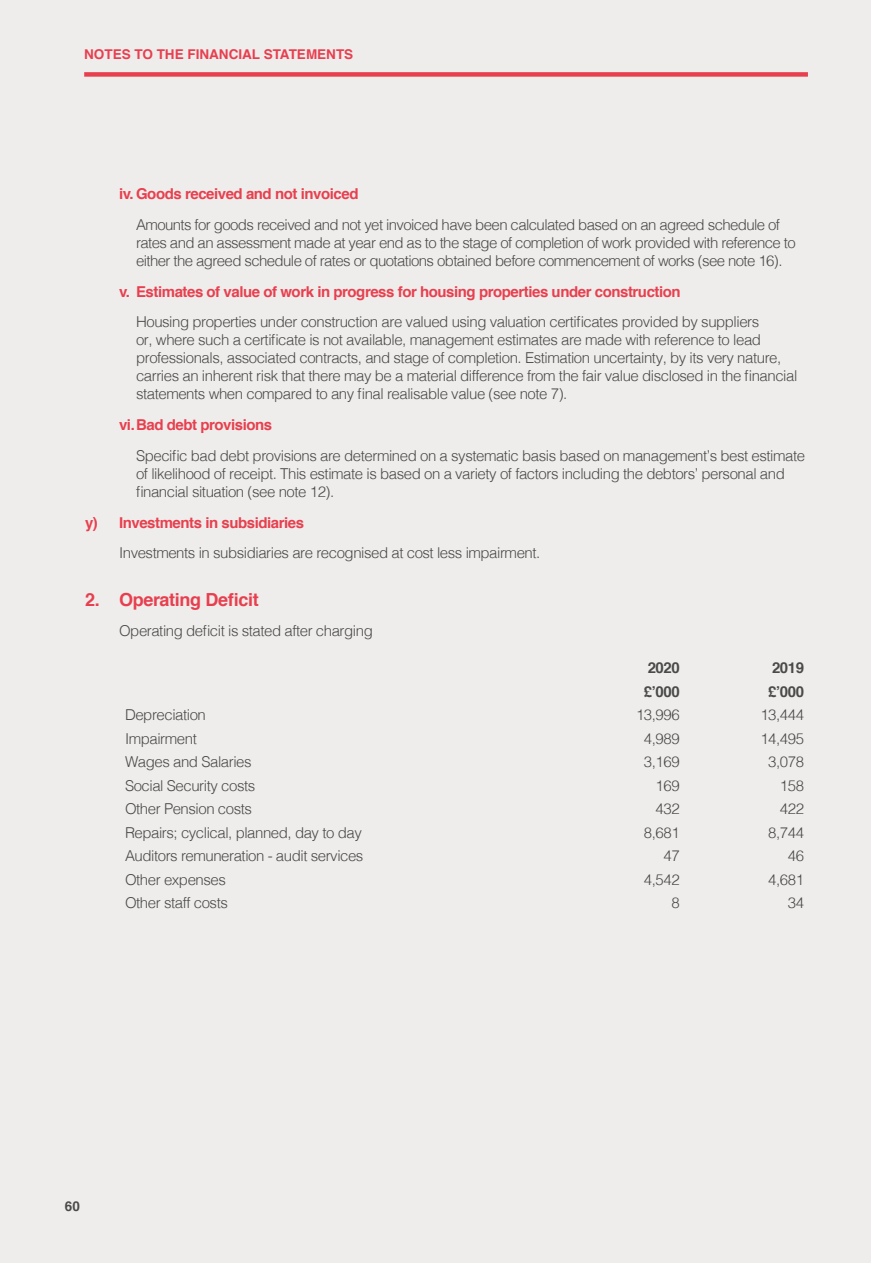
<style>
.page{position:relative;width:893px;height:1263px;background:#eeedeb}
.page>*{position:absolute;margin:0;border:0;box-sizing:border-box;transform-origin:0 0}
.t1{font:700 18px "Helvetica";letter-spacing:-.02em;color:#e83f4f}
.t2{font:300 15px/18px "Helvetica";letter-spacing:-.03em;color:#4a4a49}
.t3{font:700 15px "Helvetica";letter-spacing:-.03em;color:#e83f4f}
.t4{font:700 15px "Helvetica";letter-spacing:-.03em;color:#4a4a49}
.t5{font:700 13.5px "Helvetica";color:#e83f4f}
.t6{font:700 13.5px "Helvetica";color:#4a4a49}
</style>
<div class="page">
<div style="left:84px;top:72px;width:724px;height:5px;background:#e83f4f"></div>
<div style="left:872px;top:0;width:21px;height:1263px;background:#fff"></div>
<p class="t5" style="left:84px;top:43px;width:271px">NOTES TO THE FINANCIAL STATEMENTS</p>
<p class="t3" style="left:119px;top:182px;width:241px">iv. Goods received and not invoiced</p>
<p class="t2" style="left:136px;top:214px;width:661px">Amounts for goods received and not yet invoiced have been calculated based on an agreed schedule of rates and an assessment made at year end as to the stage of completion of work provided with reference to either the agreed schedule of rates or quotations obtained before commencement of works (see note 16).</p>
<p class="t3" style="left:119px;top:279px;width:563px">v. Estimates of value of work in progress for housing properties under construction</p>
<p class="t2" style="left:136px;top:312px;width:663px">Housing properties under construction are valued using valuation certificates provided by suppliers<br>or, where such a certificate is not available, management estimates are made with reference to lead professionals, associated contracts, and stage of completion. Estimation uncertainty, by its very nature, carries an inherent risk that there may be a material difference from the fair value disclosed in the financial statements when compared to any final realisable value (see note 7).</p>
<p class="t3" style="left:119px;top:413px;width:155px">vi.Bad debt provisions</p>
<p class="t2" style="left:136px;top:445px;width:670px">Specific bad debt provisions are determined on a systematic basis based on management’s best estimate of likelihood of receipt. This estimate is based on a variety of factors including the debtors’ personal and financial situation (see note 12).</p>
<p class="t3" style="left:85px;top:510px;width:221px">y) Investments in subsidiaries</p>
<p class="t2" style="left:119px;top:543px;width:423px">Investments in subsidiaries are recognised at cost less impairment.</p>
<p class="t1" style="left:85px;top:585px;width:175px">2. Operating Deficit</p>
<p class="t2" style="left:119px;top:621px;width:255px">Operating deficit is stated after charging</p>
<p class="t4" style="left:648px;top:655px;width:34px">2020</p>
<p class="t4" style="left:772px;top:655px;width:34px">2019</p>
<p class="t4" style="left:644px;top:679px;width:37px">£’000</p>
<p class="t4" style="left:768px;top:679px;width:37px">£’000</p>
<p class="t2" style="left:125px;top:705px;width:82px">Depreciation</p>
<p class="t2" style="left:636px;top:705px;width:45px">13,996</p>
<p class="t2" style="left:760px;top:705px;width:45px">13,444</p>
<p class="t2" style="left:125px;top:728px;width:73px">Impairment</p>
<p class="t2" style="left:644px;top:728px;width:37px">4,989</p>
<p class="t2" style="left:760px;top:728px;width:45px">14,495</p>
<p class="t2" style="left:125px;top:752px;width:128px">Wages and Salaries</p>
<p class="t2" style="left:644px;top:752px;width:37px">3,169</p>
<p class="t2" style="left:768px;top:752px;width:37px">3,078</p>
<p class="t2" style="left:125px;top:775px;width:132px">Social Security costs</p>
<p class="t2" style="left:656px;top:775px;width:26px">169</p>
<p class="t2" style="left:780px;top:775px;width:26px">158</p>
<p class="t2" style="left:125px;top:799px;width:128px">Other Pension costs</p>
<p class="t2" style="left:656px;top:799px;width:26px">432</p>
<p class="t2" style="left:780px;top:799px;width:26px">422</p>
<p class="t2" style="left:125px;top:822px;width:238px">Repairs; cyclical, planned, day to day</p>
<p class="t2" style="left:644px;top:822px;width:37px">8,681</p>
<p class="t2" style="left:768px;top:822px;width:37px">8,744</p>
<p class="t2" style="left:125px;top:846px;width:240px">Auditors remuneration - audit services</p>
<p class="t2" style="left:663px;top:846px;width:18px">47</p>
<p class="t2" style="left:788px;top:846px;width:18px">46</p>
<p class="t2" style="left:125px;top:869px;width:102px">Other expenses</p>
<p class="t2" style="left:644px;top:869px;width:37px">4,542</p>
<p class="t2" style="left:768px;top:869px;width:37px">4,681</p>
<p class="t2" style="left:125px;top:893px;width:104px">Other staff costs</p>
<p class="t2" style="left:671px;top:893px;width:10px">8</p>
<p class="t2" style="left:788px;top:893px;width:18px">34</p>
<p class="t6" style="left:65px;top:1195px;width:17px">60</p>
</div>
